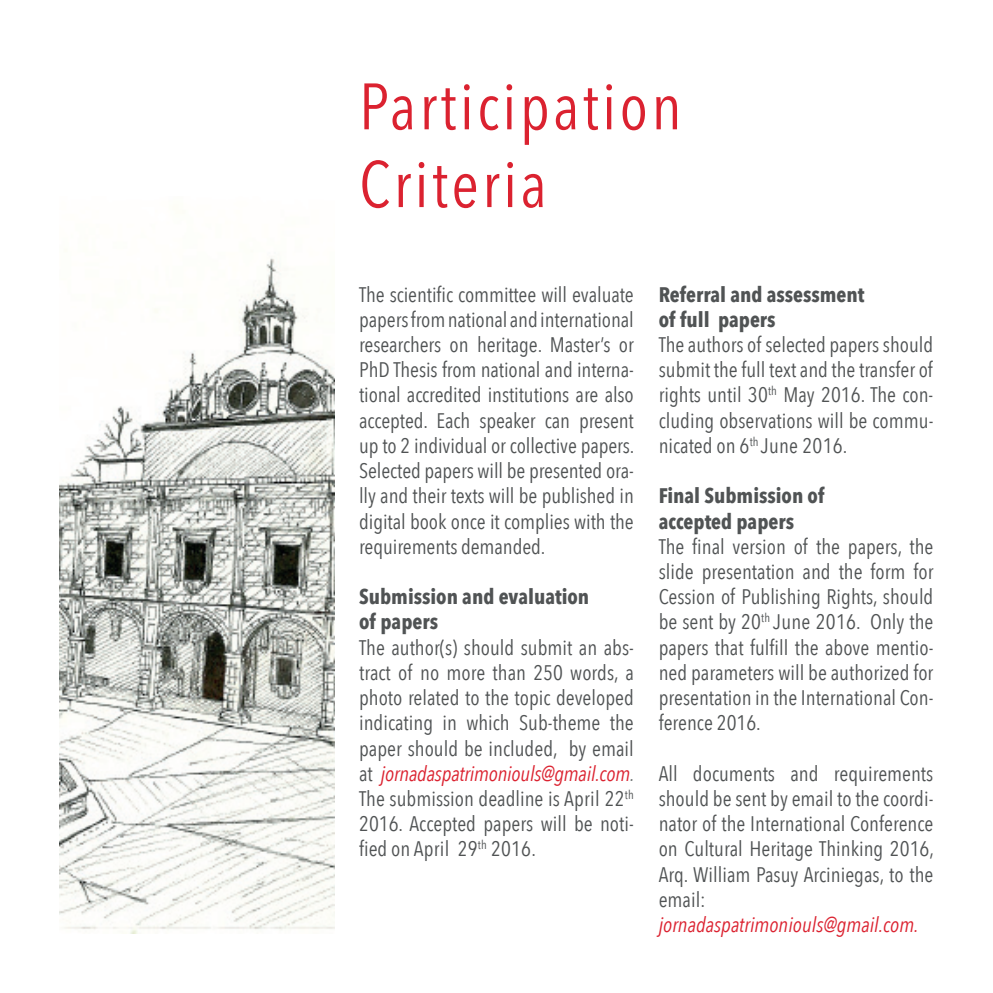
<style>
.page{position:relative;width:993px;height:993px;background:#fff}
.page>*{position:absolute;margin:0;border:0;box-sizing:border-box;transform-origin:0 0}
.t1{font:64.75px/77.7px "Avenir Next Condensed";letter-spacing:.05em;color:#db2230}
.t2{font:21px/25.2px "Avenir Next Condensed";color:#505354;text-align:justify}
.t3{font:700 21px/25.2px "Avenir Next Condensed";color:#505354}
.t4{font:italic 21px "Avenir Next Condensed";color:#db2230}
.s1{font-style:italic;color:#db2230}
.s2{font-style:italic;color:#6e7273}
</style>
<div class="page">
<img style="left:60px;top:258px;width:274px;height:675px">
<h1 class="t1" style="left:359px;top:65px;width:324px">Participation<br>Criteria</h1>
<p class="t2" style="left:359px;top:280px;width:277px">The scientific committee will evaluate papers from national and international researchers on heritage. Master’s or PhD Thesis from national and interna&shy;tional accredited institutions are also accepted. Each speaker can present up to 2 individual or collective papers.<br>Selected papers will be presented ora&shy;lly and their texts will be published in digital book once it complies with the requirements demanded.</p>
<p class="t3" style="left:359px;top:584px;width:231px">Submission and evaluation of papers</p>
<p class="t2" style="left:359px;top:633px;width:277px">The author(s) should submit an abs&shy;tract of no more than 250 words, a photo related to the topic developed indicating in which Sub-theme the paper should be included, by email at <span class="s1">jornadaspatrimoniouls@gmail.com</span><span class="s2">.<br></span>The submission deadline is April 22<sup>th </sup>2016. Accepted papers will be noti&shy;fied on April 29<sup>th</sup> 2016.</p>
<p class="t3" style="left:658px;top:281px;width:207px">Referral and assessment of full papers</p>
<p class="t2" style="left:658px;top:331px;width:276px">The authors of selected papers should submit the full text and the transfer of rights until 30<sup>th</sup> May 2016. The con&shy;cluding observations will be commu&shy;nicated on 6<sup>th</sup> June 2016.</p>
<p class="t3" style="left:658px;top:483px;width:167px">Final Submission of accepted papers</p>
<p class="t2" style="left:658px;top:532px;width:276px">The final version of the papers, the slide presentation and the form for Cession of Publishing Rights, should be sent by 20<sup>th</sup> June 2016. Only the papers that fulfill the above mentio&shy;ned parameters will be authorized for presentation in the International Con&shy;ference 2016.</p>
<p class="t2" style="left:658px;top:759px;width:277px">All documents and requirements should be sent by email to the coordi&shy;nator of the International Conference on Cultural Heritage Thinking 2016, Arq. William Pasuy Arciniegas, to the email:</p>
<p class="t4" style="left:658px;top:911px;width:261px">jornadaspatrimoniouls@gmail.com.</p>
</div>
